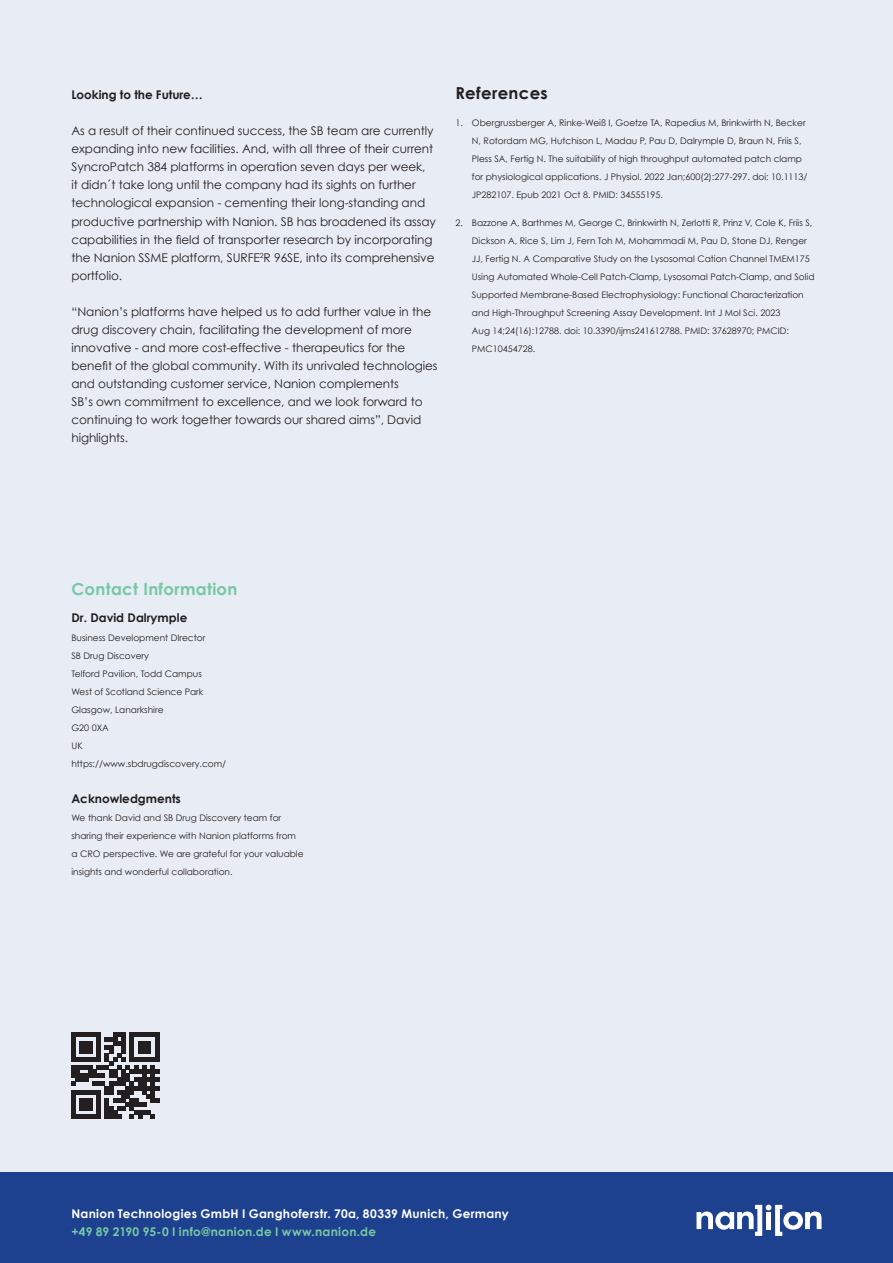
<style>
.page{position:relative;width:893px;height:1263px;background:#fff}
.page>*{position:absolute;margin:0;border:0;box-sizing:border-box;transform-origin:0 0}
.Sub-heading{font:700 16.5px "Century Gothic";letter-spacing:.02em;color:#76c8a5}
.Sub-heading-2{font:700 16.5px "Century Gothic";letter-spacing:.02em;color:#231f20}
.Body_copy{font:12px/18px "Century Gothic";letter-spacing:-.005em;color:#231f20}
.Product_headline{font:700 12px/18px "Century Gothic";letter-spacing:.02em;color:#fff}
.Body_copy-2{font:700 12px "Century Gothic";color:#231f20}
.t1{font:9px/18px "Century Gothic";color:#231f20}
.s1{color:#76c8a5}
</style>
<div class="page">
<div style="left:0;top:0;width:893px;height:1173px;background:#e8ecf4"></div>
<div style="left:0;top:1173px;width:893px;height:90px;background:#1d418e"></div>
<svg style="left:71px;top:1033px;width:88px;height:86px"></svg>
<svg style="left:696px;top:1205px;width:125px;height:31px"></svg>
<p class="Body_copy-2" style="left:71px;top:86px;width:133px">Looking to the Future…</p>
<p class="Body_copy" style="left:71px;top:122px;width:366px">As a result of their continued success, the SB team are currently expanding into new facilities. And, with all three of their current SyncroPatch 384 platforms in operation seven days per week,<br>it didn´t take long until the company had its sights on further technological expansion - cementing their long-standing and productive partnership with Nanion. SB has broadened its assay capabilities in the field of transporter research by incorporating the Nanion SSME platform, SURFE<sup>2</sup>R 96SE, into its comprehensive portfolio.</p>
<p class="Body_copy" style="left:71px;top:302px;width:368px">“Nanion’s platforms have helped us to add further value in the drug discovery chain, facilitating the development of more innovative - and more cost-effective - therapeutics for the benefit of the global community. With its unrivaled technologies and outstanding customer service, Nanion complements<br>SB’s own commitment to excellence, and we look forward to continuing to work together towards our shared aims”, David highlights.</p>
<p class="Sub-heading-2" style="left:455px;top:81px;width:94px">References</p>
<p class="t1" style="left:472px;top:114px;width:337px;text-indent:-16px">1. Obergrussberger A, Rinke-Weiß I, Goetze TA, Rapedius M, Brinkwirth N, Becker N, Rotordam MG, Hutchison L, Madau P, Pau D, Dalrymple D, Braun N, Friis S, Pless SA, Fertig N. The suitability of high throughput automated patch clamp for physiological applications. J Physiol. 2022 Jan;600(2):277-297. doi: 10.1113/ JP282107. Epub 2021 Oct 8. PMID: 34555195.</p>
<p class="t1" style="left:472px;top:213px;width:344px;text-indent:-16px">2. Bazzone A, Barthmes M, George C, Brinkwirth N, Zerlotti R, Prinz V, Cole K, Friis S, Dickson A, Rice S, Lim J, Fern Toh M, Mohammadi M, Pau D, Stone DJ, Renger JJ, Fertig N. A Comparative Study on the Lysosomal Cation Channel TMEM175<br>Using Automated Whole-Cell Patch-Clamp, Lysosomal Patch-Clamp, and Solid Supported Membrane-Based Electrophysiology: Functional Characterization and High-Throughput Screening Assay Development. Int J Mol Sci. 2023<br>Aug 14;24(16):12788. doi: 10.3390/ijms241612788. PMID: 37628970; PMCID:<br>PMC10454728.</p>
<p class="Sub-heading" style="left:71px;top:577px;width:167px">Contact Information</p>
<p class="Body_copy-2" style="left:71px;top:609px;width:117px">Dr. David Dalrymple</p>
<p class="t1" style="left:71px;top:628px;width:136px">Business Development DIrector</p>
<p class="t1" style="left:71px;top:646px;width:79px">SB Drug Discovery</p>
<p class="t1" style="left:71px;top:664px;width:132px">Telford Pavilion, Todd Campus</p>
<p class="t1" style="left:71px;top:682px;width:133px">West of Scotland Science Park</p>
<p class="t1" style="left:71px;top:700px;width:94px">Glasgow, Lanarkshire</p>
<p class="t1" style="left:71px;top:718px;width:39px">G20 0XA</p>
<p class="t1" style="left:71px;top:736px;width:13px">UK</p>
<p class="t1" style="left:71px;top:754px;width:156px">https://www.sbdrugdiscovery.com/</p>
<p class="Body_copy-2" style="left:71px;top:789px;width:111px">Acknowledgments</p>
<p class="t1" style="left:71px;top:808px;width:234px">We thank David and SB Drug Discovery team for sharing their experience with Nanion platforms from a CRO perspective. We are grateful for your valuable insights and wonderful collaboration.</p>
<p class="Product_headline" style="left:71px;top:1204px;width:439px">Nanion Technologies GmbH I Ganghoferstr. 70a, 80339 Munich, Germany <span class="s1">+49 89 2190 95-0 I info@nanion.de I www.nanion.de</span></p>
</div>
